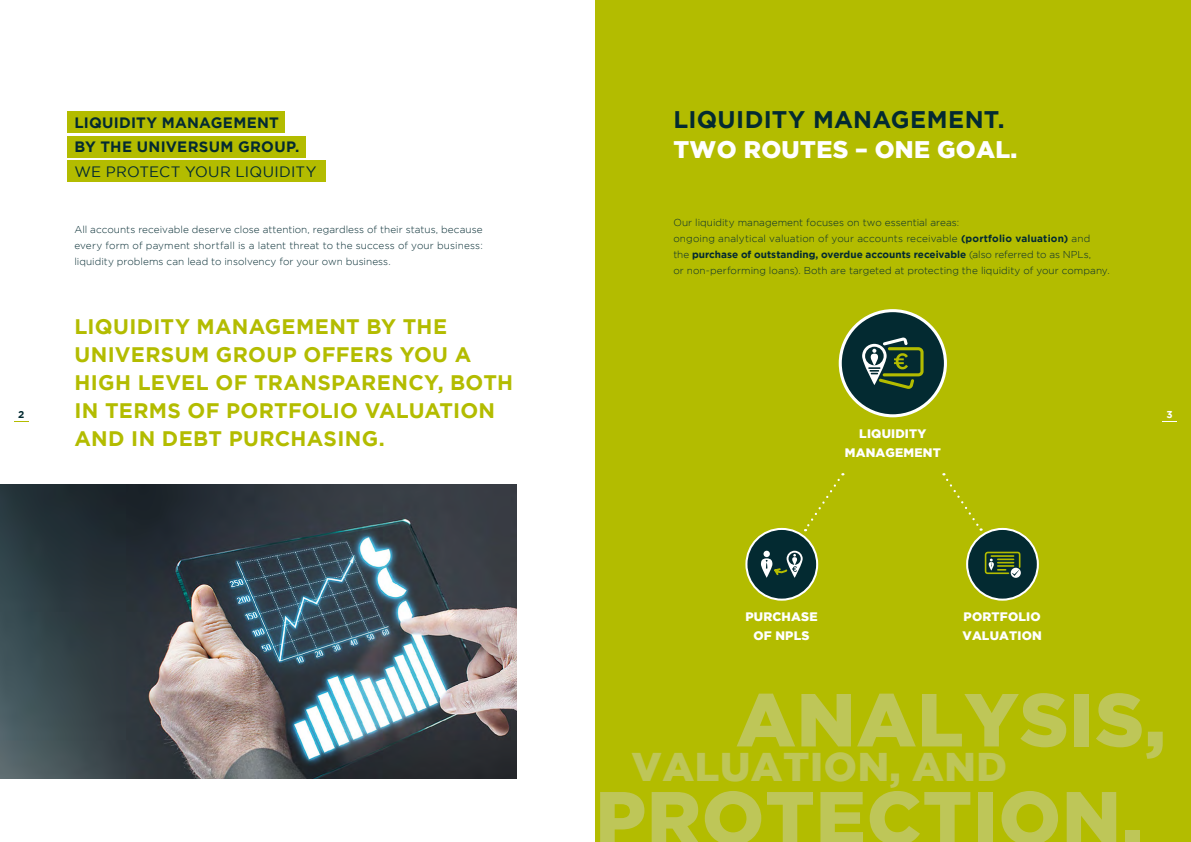
<style>
.page{position:relative;width:1191px;height:842px;background:#fff}
.page>*{position:absolute;margin:0;border:0;box-sizing:border-box;transform-origin:0 0}
.t1{font:900 74.9px "Gotham";letter-spacing:.015em;color:#bec658}
.t2{font:900 40px "Gotham";letter-spacing:.015em;color:#bec658}
.t3{font:700 24px "Gotham";letter-spacing:.01em;color:#032a31}
.t4{font:900 24px "Gotham";letter-spacing:.015em;color:#fff}
.t5{font:700 21px/28px "Gotham";letter-spacing:.015em;color:#b3bc00}
.t6{font:700 15px/24px "Gotham";letter-spacing:.02em;color:#032a31}
.t7{font:15px "Gotham";letter-spacing:.015em;color:#032a31}
.t8{font:900 12.3px/18.5px "Gotham";letter-spacing:.015em;color:#fff;text-align:center}
.t9{font:300 10px/16px "Gotham";letter-spacing:.005em;color:#032a31;text-align:justify}
.t10{font:700 10px "Gotham";color:#032a31}
.t11{font:700 10px "Gotham";color:#fff}
.s1{font-weight:700}
</style>
<div class="page">
<div style="left:67px;top:111px;width:218px;height:21px;background:#b3bc00"></div>
<div style="left:67px;top:136px;width:239px;height:21px;background:#b3bc00"></div>
<div style="left:67px;top:160px;width:258px;height:22px;background:#b3bc00"></div>
<div style="left:595px;top:0;width:596px;height:842px;background:#b3bc00"></div>
<div style="left:840px;top:311px;width:105px;height:105px;background:#032a31;border-radius:50%"></div>
<div style="left:838px;top:309px;width:109px;height:108px;border:3px solid #fff;border-radius:50%"></div>
<svg style="left:862px;top:337px;width:61px;height:52px"></svg>
<svg style="left:804px;top:473px;width:39px;height:58px"></svg>
<svg style="left:943px;top:473px;width:39px;height:58px"></svg>
<div style="left:746px;top:529px;width:71px;height:71px;background:#032a31;border-radius:50%"></div>
<div style="left:745px;top:528px;width:73px;height:73px;border:2px solid #fff;border-radius:50%"></div>
<svg style="left:761px;top:551px;width:41px;height:27px"></svg>
<div style="left:967px;top:529px;width:70px;height:71px;background:#032a31;border-radius:50%"></div>
<div style="left:966px;top:528px;width:72px;height:73px;border:2px solid #fff;border-radius:50%"></div>
<svg style="left:984px;top:552px;width:36px;height:26px"></svg>
<img style="left:0;top:485px;width:516px;height:293px">
<svg style="left:14px;top:421px;width:14px;height:1px"></svg>
<svg style="left:1162px;top:421px;width:14px;height:1px"></svg>
<h3 class="t6" style="left:74px;top:110px;width:226px">LIQUIDITY MANAGEMENT<br>BY THE UNIVERSUM GROUP.</h3>
<h3 class="t7" style="left:74px;top:163px;width:244px">WE PROTECT YOUR LIQUIDITY</h3>
<p class="t9" style="left:74px;top:221px;width:410px">All accounts receivable deserve close attention, regardless of their status, because every form of payment shortfall is a latent threat to the success of your business: liquidity problems can lead to insolvency for your own business.</p>
<h3 class="t3" style="left:673px;top:106px;width:333px">LIQUIDITY MANAGEMENT.</h3>
<h3 class="t4" style="left:673px;top:136px;width:345px">TWO ROUTES – ONE GOAL.</h3>
<p class="t9" style="left:673px;top:214px;width:438px;text-align:left">Our liquidity management focuses on two essential areas:<br>ongoing analytical valuation of your accounts receivable <span class="s1">(portfolio valuation)</span> and<br>the <span class="s1">purchase of outstanding, overdue accounts receivable</span> (also referred to as NPLs,<br>or non-performing loans). Both are targeted at protecting the liquidity of your company.</p>
<h3 class="t5" style="left:74px;top:312px;width:440px">LIQUIDITY MANAGEMENT BY THE<br>UNIVERSUM GROUP OFFERS YOU A<br>HIGH LEVEL OF TRANSPARENCY, BOTH<br>IN TERMS OF PORTFOLIO VALUATION<br>AND IN DEBT PURCHASING.</h3>
<p class="t10" style="left:18px;top:408px;width:8px">2</p>
<p class="t11" style="left:1166px;top:408px;width:8px">3</p>
<p class="t8" style="left:845px;top:424px;width:97px">LIQUIDITY<br>MANAGEMENT</p>
<p class="t8" style="left:745px;top:607px;width:74px">PURCHASE<br>OF NPLS</p>
<p class="t8" style="left:962px;top:607px;width:81px;text-align:left">PORTFOLIO<br>VALUATION</p>
<h1 class="t1" style="left:736px;top:677px;width:431px">ANALYSIS,</h1>
<h2 class="t2" style="left:631px;top:744px;width:377px">VALUATION, AND</h2>
<h1 class="t1" style="left:595px;top:775px;width:549px">PROTECTION.</h1>
</div>
